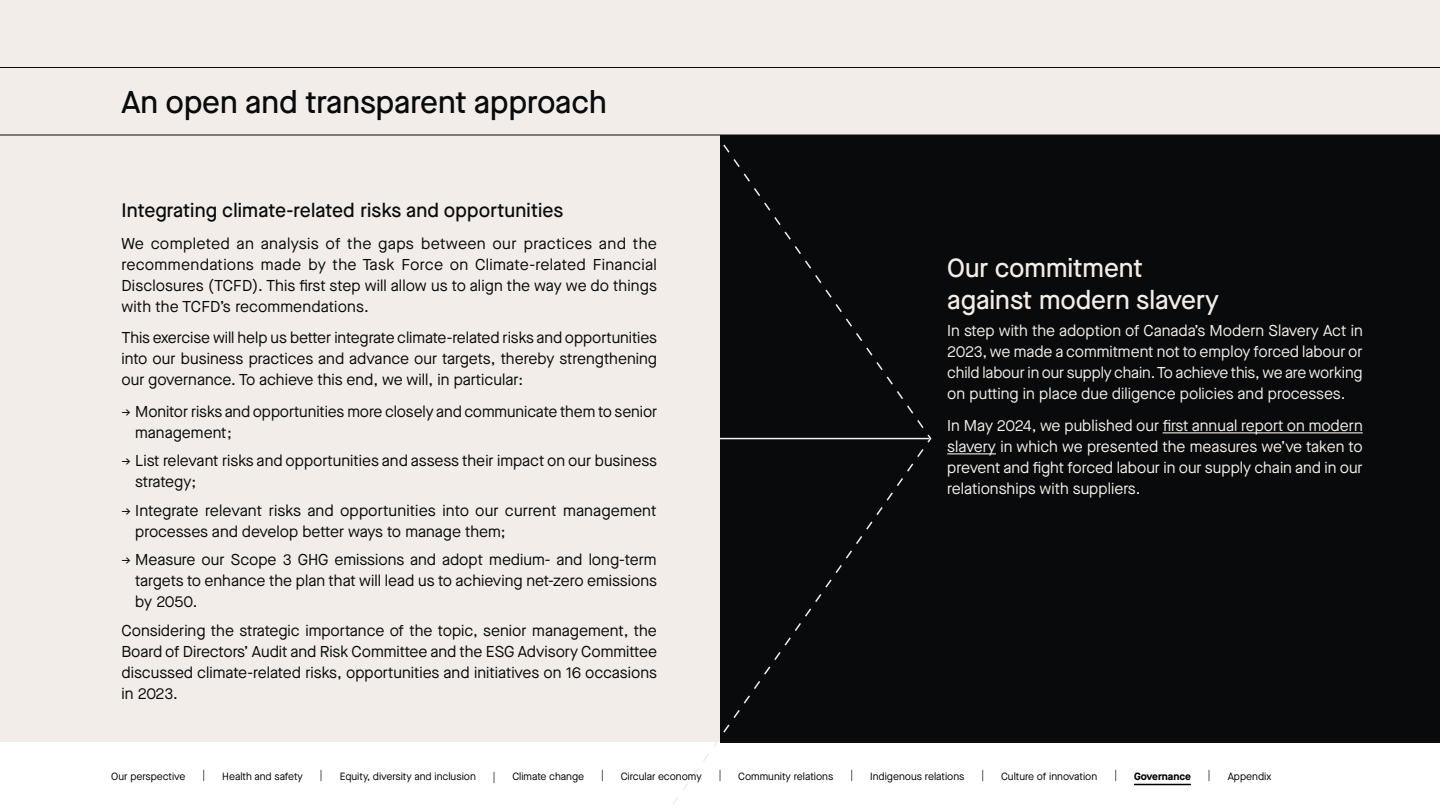
<style>
.page{position:relative;width:1440px;height:810px;background:#fff}
.page>*{position:absolute;margin:0;border:0;box-sizing:border-box;transform-origin:0 0}
.t1{font:500 31.5px "Maison Neue";color:#080a0b}
.t2{font:500 26.25px/31.5px "Maison Neue";color:#f2ede8}
.t3{font:500 19.5px "Maison Neue";letter-spacing:.01em;color:#080a0b}
.t4{font:15.75px/21px "Maison Neue";color:#080a0b;text-align:justify}
.t5{font:15.75px/21px "Maison Neue";color:#f2ede8;text-align:justify}
.t6{font:10.5px "Maison Neue";color:#000}
.t7{font:700 10.5px "Maison Neue";color:#000}
.s1{font-size:13.12px}
</style>
<div class="page">
<div style="left:0;top:0;width:1440px;height:742px;background:#f2ede8"></div>
<div style="left:720px;top:135px;width:720px;height:608px;background:#080a0b"></div>
<hr style="left:1163px;top:432px;width:200px;height:1px;background:#f2ede8">
<hr style="left:947px;top:453px;width:49px;height:1px;background:#f2ede8">
<svg style="left:653px;top:134px;width:279px;height:671px"></svg>
<hr style="left:480px;top:438px;width:449px;height:1px;background:#f2ede8">
<hr style="left:0;top:135px;width:1440px;height:1px;background:#080a0b">
<hr style="left:0;top:67px;width:1440px;height:1px;background:#080a0b">
<hr style="left:1134px;top:784px;width:57px;height:1px;background:#000">
<h1 class="t1" style="left:122px;top:81px;width:487px">An open and transparent approach</h1>
<p class="t3" style="left:122px;top:197px;width:444px">Integrating climate-related risks and opportunities</p>
<p class="t4" style="left:122px;top:233px;width:537px">We completed an analysis of the gaps between our practices and the recommendations made by the Task Force on Climate-related Financial Disclosures (TCFD). This first step will allow us to align the way we do things with the TCFD’s recommendations.</p>
<p class="t4" style="left:122px;top:327px;width:537px">This exercise will help us better integrate climate-related risks and opportunities into our business practices and advance our targets, thereby strengthening our governance. To achieve this end, we will, in particular:</p>
<p class="t4" style="left:135px;top:401px;width:524px;text-indent:-14px"><span class="s1">→</span> Monitor risks and opportunities more closely and communicate them to senior management;</p>
<p class="t4" style="left:135px;top:450px;width:523px;text-indent:-14px"><span class="s1">→</span> List relevant risks and opportunities and assess their impact on our business strategy;</p>
<p class="t4" style="left:135px;top:500px;width:523px;text-indent:-14px"><span class="s1">→</span> Integrate relevant risks and opportunities into our current management processes and develop better ways to manage them;</p>
<p class="t4" style="left:135px;top:549px;width:523px;text-indent:-14px"><span class="s1">→</span> Measure our Scope 3 GHG emissions and adopt medium- and long-term targets to enhance the plan that will lead us to achieving net-zero emissions by 2050.</p>
<p class="t4" style="left:121px;top:620px;width:537px">Considering the strategic importance of the topic, senior management, the Board of Directors’ Audit and Risk Committee and the ESG Advisory Committee discussed climate-related risks, opportunities and initiatives on 16 occasions in 2023.</p>
<h2 class="t2" style="left:947px;top:252px;width:273px">Our commitment against modern slavery</h2>
<p class="t5" style="left:947px;top:320px;width:417px">In step with the adoption of Canada’s Modern Slavery Act in 2023, we made a commitment not to employ forced labour or child labour in our supply chain. To achieve this, we are working on putting in place due diligence policies and processes.</p>
<p class="t5" style="left:947px;top:415px;width:417px">In May 2024, we published our first annual report on modern slavery in which we presented the measures we’ve taken to prevent and fight forced labour in our supply chain and in our relationships with suppliers.</p>
<p class="t6" style="left:111px;top:769px;width:76px">Our perspective</p>
<p class="t6" style="left:203px;top:768px;width:4px">|</p>
<p class="t6" style="left:222px;top:769px;width:82px">Health and safety</p>
<p class="t6" style="left:320px;top:768px;width:4px">|</p>
<p class="t6" style="left:340px;top:769px;width:138px">Equity, diversity and inclusion</p>
<p class="t6" style="left:493px;top:769px;width:4px">|</p>
<p class="t6" style="left:512px;top:769px;width:73px">Climate change</p>
<p class="t6" style="left:601px;top:768px;width:4px">|</p>
<p class="t6" style="left:621px;top:769px;width:82px">Circular economy</p>
<p class="t6" style="left:719px;top:768px;width:4px">|</p>
<p class="t6" style="left:738px;top:769px;width:97px">Community relations</p>
<p class="t6" style="left:850px;top:768px;width:4px">|</p>
<p class="t6" style="left:870px;top:769px;width:96px">Indigenous relations</p>
<p class="t6" style="left:982px;top:768px;width:4px">|</p>
<p class="t6" style="left:1001px;top:769px;width:98px">Culture of innovation</p>
<p class="t6" style="left:1114px;top:768px;width:4px">|</p>
<p class="t7" style="left:1134px;top:769px;width:58px">Governance</p>
<p class="t6" style="left:1208px;top:768px;width:4px">|</p>
<p class="t6" style="left:1228px;top:769px;width:45px">Appendix</p>
</div>
